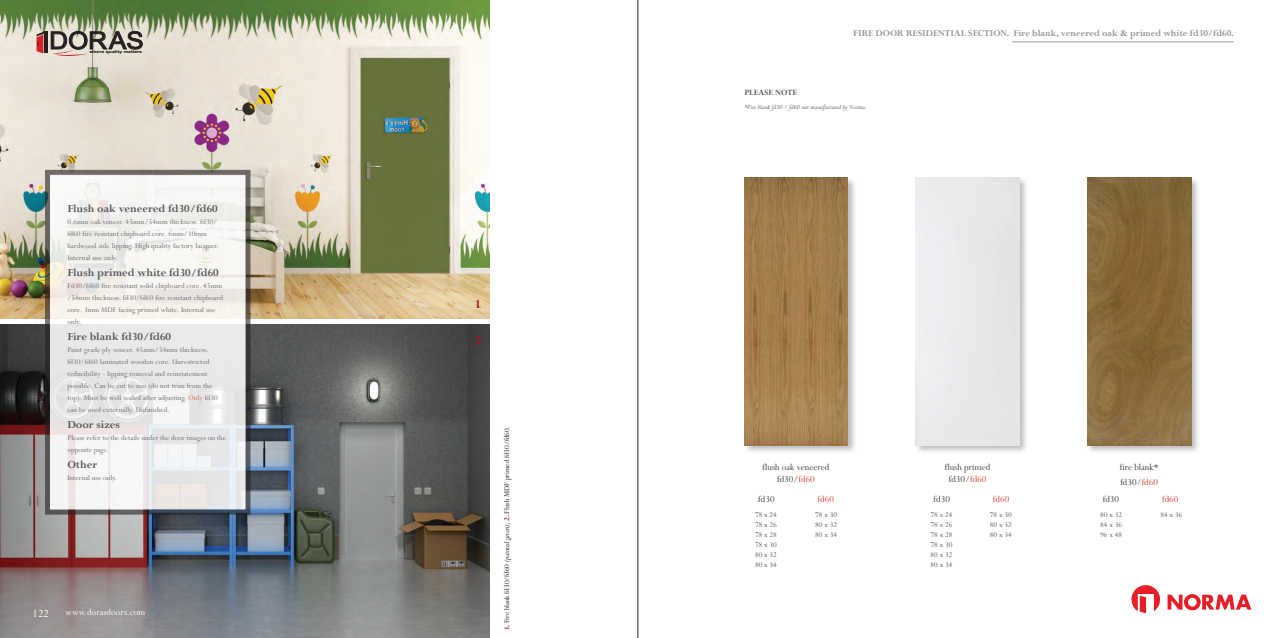
<style>
.page{position:relative;width:1276px;height:638px;background:#fff}
.page>*{position:absolute;margin:0;border:0;box-sizing:border-box;transform-origin:0 0}
.t1{font:24.1px "Arial";color:#231f20;scale:1.08 1}
.t2{font:700 14px "Perpetua";color:#b00c27}
.t3{font:700 12px "Perpetua";color:#57585a}
.t4{font:12px "Perpetua";color:#fff}
.DOOR_NAMES_3_lines{font:10px/12px "Perpetua";color:#3e3e3f;text-align:center}
.t5{font:700 10px "Perpetua";color:#939598}
.t6{font:10px "Perpetua";color:#fff}
.DOOR_NAMES_3_lines-2{font:10px "Perpetua";color:#d53f33}
.t7{font:700 9px "Perpetua";color:#57585a}
.Quick_spec{font:8px/12px "Perpetua";letter-spacing:.005em;color:#6c6d70}
.t8{font:8px "Perpetua";color:#57585a}
.t9{font:8px "Perpetua";letter-spacing:-.01em;color:#231f20}
.t10{font:italic 7px "Perpetua";color:#57585a}
.t11{font:700 3.9px "Arial Narrow";color:#001400;scale:1.59 1}
.s1{color:#dd6c53}
.s2{font-weight:700;color:#b00c27}
.s3{font-style:italic}
.s4{color:#d53f33}
</style>
<div class="page">
<hr style="left:637px;top:0;width:1px;height:638px;background:#231f20">
<img style="left:0;top:0;width:490px;height:319px">
<img style="left:0;top:325px;width:490px;height:313px">
<svg style="left:51px;top:176px;width:193px;height:332px"></svg>
<div style="left:45px;top:170px;width:205px;height:344px;border:5px solid #231f20"></div>
<div style="left:914px;top:176px;width:115px;height:278px;background:#231f20;opacity:.3"></div>
<div style="left:915px;top:177px;width:104px;height:268px;background:#e9e9eb"></div>
<div style="left:743px;top:176px;width:114px;height:278px;background:#231f20;opacity:.3"></div>
<img style="left:744px;top:177px;width:103px;height:268px">
<div style="left:1086px;top:176px;width:114px;height:278px;background:#231f20;opacity:.3"></div>
<img style="left:1087px;top:177px;width:104px;height:268px">
<hr style="left:1012px;top:41px;width:221px;height:1px;background:#939598">
<svg style="left:1167px;top:594px;width:84px;height:16px"></svg>
<svg style="left:1131px;top:585px;width:30px;height:28px"></svg>
<hr style="left:44px;top:31px;width:3px;height:22px;background:#231f20">
<svg style="left:37px;top:31px;width:7px;height:22px"></svg>
<svg style="left:51px;top:31px;width:92px;height:27px;background:#beb6ac"></svg>
<p class="t1" style="left:49px;top:24px;width:89px">DORAS</p>
<p class="t11" style="left:90px;top:49px;width:35px">where quality matters</p>
<p class="t3" style="left:67px;top:201px;width:152px">Flush oak veneered fd30/fd60</p>
<p class="Quick_spec" style="left:67px;top:216px;width:153px">0.6mm oak veneer. 45mm/54mm thickness. fd30/ fd60 fire resistant chipboard core. 6mm/10mm hardwood side lipping. High quality factory lacquer.<br>Internal use only.</p>
<p class="t3" style="left:67px;top:265px;width:153px">Flush primed white fd30/fd60</p>
<p class="Quick_spec" style="left:67px;top:280px;width:157px">Fd30/fd60 fire resistant solid chipboard core. 45mm /54mm thickness. fd30/fd60 fire resistant chipboard core. 3mm MDF facing primed white. Internal use only.</p>
<p class="t3" style="left:67px;top:329px;width:105px">Fire blank fd30/fd60</p>
<p class="Quick_spec" style="left:67px;top:344px;width:152px">Paint grade ply veneer. 45mm/54mm thickness. fd30/fd60 laminated wooden core. Unrestricted reducibility - lipping removal and reinstatement possible. Can be cut to size (do not trim from the top). Must be well sealed after adjusting. <span class="s1">Only</span> fd30 can be used externally. Unfinished.</p>
<p class="t3" style="left:67px;top:417px;width:54px">Door sizes</p>
<p class="Quick_spec" style="left:67px;top:432px;width:160px">Please refer to the details under the door images on the opposite page.</p>
<p class="t3" style="left:67px;top:457px;width:32px">Other</p>
<p class="Quick_spec" style="left:67px;top:472px;width:51px">Internal use only.</p>
<p class="t4" style="left:33px;top:605px;width:18px">122</p>
<p class="t6" style="left:65px;top:606px;width:81px">www.dorasdoors.com</p>
<p class="t2" style="left:475px;top:296px;width:8px">1</p>
<p class="t2" style="left:475px;top:331px;width:8px">2</p>
<p class="t9" style="left:502px;top:630px;width:205px;rotate:-90deg"><span class="s2">1.</span> Fire blank fd30/fd60 <span class="s3">(painted green)</span>; <span class="s2">2.</span> Flush MDF primed fd30/fd60.</p>
<p class="t5" style="left:853px;top:27px;width:382px">FIRE DOOR RESIDENTIAL SECTION. Fire blank, veneered oak &amp; primed white fd30/fd60.</p>
<p class="t7" style="left:744px;top:87px;width:54px">PLEASE NOTE</p>
<p class="t10" style="left:744px;top:103px;width:124px">*Fire blank fd30 / fd60 not manufactured by Norma.</p>
<p class="DOOR_NAMES_3_lines" style="left:762px;top:461px;width:68px">flush oak veneered fd30/<span class="s4">fd60</span></p>
<p class="DOOR_NAMES_3_lines" style="left:1120px;top:461px;width:40px">fire blank*</p>
<p class="DOOR_NAMES_3_lines" style="left:1120px;top:476px;width:39px">fd30/<span class="s4">fd60</span></p>
<p class="DOOR_NAMES_3_lines" style="left:944px;top:461px;width:47px">flush primed</p>
<p class="DOOR_NAMES_3_lines" style="left:948px;top:473px;width:39px">fd30/<span class="s4">fd60</span></p>
<p class="DOOR_NAMES_3_lines" style="left:758px;top:493px;width:18px">fd30</p>
<p class="DOOR_NAMES_3_lines-2" style="left:817px;top:493px;width:18px">fd60</p>
<p class="DOOR_NAMES_3_lines-2" style="left:993px;top:493px;width:18px">fd60</p>
<p class="DOOR_NAMES_3_lines-2" style="left:1162px;top:493px;width:18px">fd60</p>
<p class="DOOR_NAMES_3_lines" style="left:933px;top:493px;width:18px">fd30</p>
<p class="DOOR_NAMES_3_lines" style="left:1102px;top:493px;width:18px">fd30</p>
<p class="t8" style="left:755px;top:509px;width:23px">78 x 24</p>
<p class="t8" style="left:755px;top:519px;width:23px">78 x 26</p>
<p class="t8" style="left:755px;top:529px;width:23px">78 x 28</p>
<p class="t8" style="left:755px;top:539px;width:23px">78 x 30</p>
<p class="t8" style="left:755px;top:549px;width:23px">80 x 32</p>
<p class="t8" style="left:755px;top:559px;width:23px">80 x 34</p>
<p class="t8" style="left:815px;top:509px;width:23px">78 x 30</p>
<p class="t8" style="left:815px;top:519px;width:23px">80 x 32</p>
<p class="t8" style="left:815px;top:529px;width:23px">80 x 34</p>
<p class="t8" style="left:930px;top:509px;width:23px">78 x 24</p>
<p class="t8" style="left:930px;top:519px;width:23px">78 x 26</p>
<p class="t8" style="left:930px;top:529px;width:23px">78 x 28</p>
<p class="t8" style="left:930px;top:539px;width:23px">78 x 30</p>
<p class="t8" style="left:930px;top:549px;width:23px">80 x 32</p>
<p class="t8" style="left:930px;top:559px;width:23px">80 x 34</p>
<p class="t8" style="left:990px;top:509px;width:23px">78 x 30</p>
<p class="t8" style="left:990px;top:519px;width:23px">80 x 32</p>
<p class="t8" style="left:990px;top:529px;width:23px">80 x 34</p>
<p class="t8" style="left:1100px;top:509px;width:23px">80 x 32</p>
<p class="t8" style="left:1160px;top:509px;width:23px">84 x 36</p>
<p class="t8" style="left:1100px;top:519px;width:23px">84 x 36</p>
<p class="t8" style="left:1100px;top:529px;width:23px">96 x 48</p>
</div>
